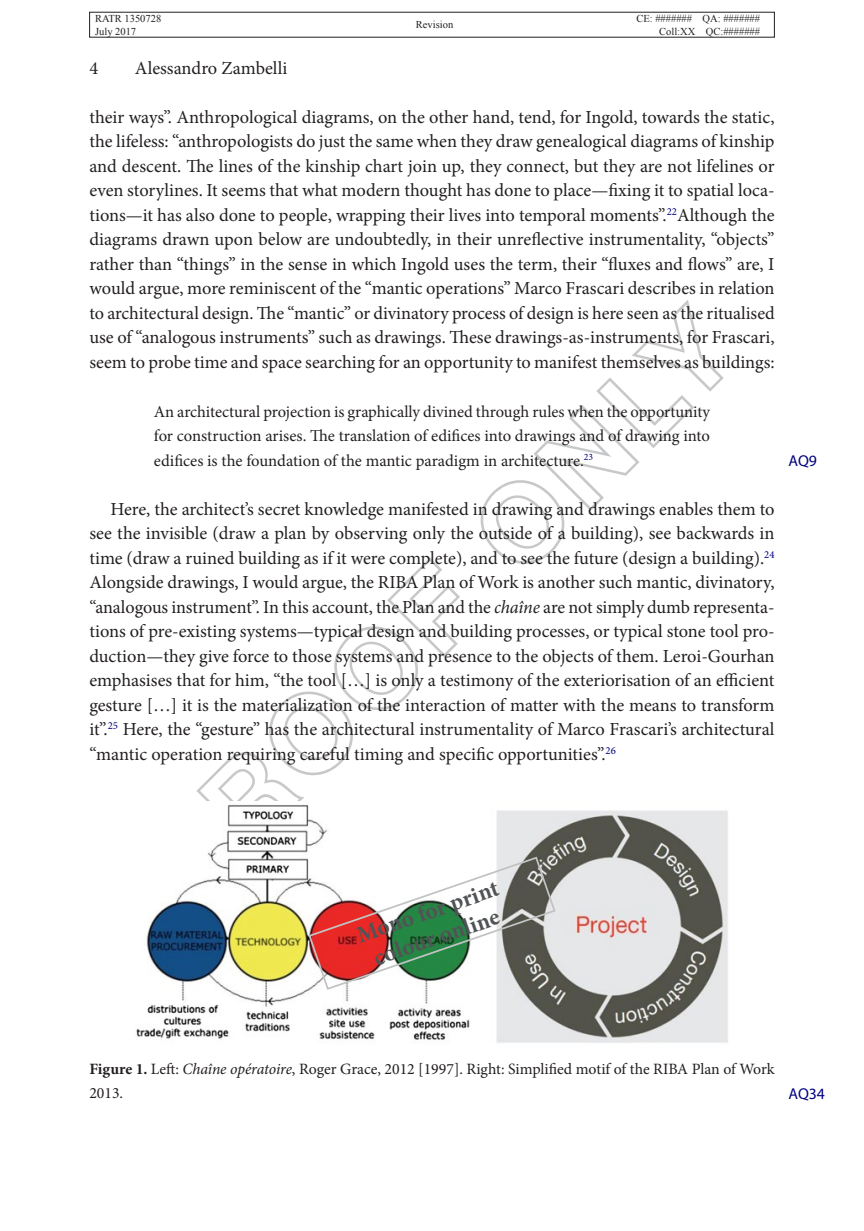
<style>
.page{position:relative;width:864px;height:1231px;background:#fff}
.page>*{position:absolute;margin:0;border:0;box-sizing:border-box;transform-origin:0 0}
.t1{font:700 23.62px/27.1px "Minion Pro";color:#515456;text-align:center}
.t2{font:18.38px/24.5px "Minion Pro";color:#231f20;text-align:justify}
.t3{font:16.62px/24.5px "Minion Pro";color:#231f20;text-align:justify}
.t4{font:15.75px/24.5px "Minion Pro";color:#231f20}
.t5{font:15.75px "Myriad Pro";color:#000080}
.t6{font:10.5px/12.6px "Times New Roman";color:#231f20}
.s1{font-style:italic}
.s2{font-weight:700}
</style>
<div class="page">
<img style="left:136px;top:810px;width:592px;height:233px">
<svg style="left:140px;top:300px;width:583px;height:689px"></svg>
<p class="t6" style="left:95px;top:12px;width:68px">RATR 1350728<br>July 2017</p>
<p class="t6" style="left:416px;top:18px;width:39px">Revision</p>
<p class="t6" style="left:636px;top:12px;width:125px;text-align:right">CE: ####### QA: #######<br>Coll:XX QC:#######</p>
<p class="t2" style="left:89px;top:56px;width:10px">4</p>
<p class="t2" style="left:135px;top:56px;width:154px">Alessandro Zambelli</p>
<p class="t2" style="left:89px;top:104px;width:686px">their ways”. Anthropological diagrams, on the other hand, tend, for Ingold, towards the static, the lifeless: “anthropologists do just the same when they draw genealogical diagrams of kinship and descent. The lines of the kinship chart join up, they connect, but they are not lifelines or even storylines. It seems that what modern thought has done to place—fixing it to spatial loca&shy;tions—it has also done to people, wrapping their lives into temporal moments”.<sup>22</sup>Although the diagrams drawn upon below are undoubtedly, in their unreflective instrumentality, “objects” rather than “things” in the sense in which Ingold uses the term, their “fluxes and flows” are, I would argue, more reminiscent of the “mantic operations” Marco Frascari describes in relation to architectural design. The “mantic” or divinatory process of design is here seen as the ritualised use of “analogous instruments” such as drawings. These drawings-as-instruments, for Frascari, seem to probe time and space searching for an opportunity to manifest themselves as buildings:</p>
<p class="t3" style="left:154px;top:399px;width:557px">An architectural projection is graphically divined through rules when the opportunity for construction arises. The translation of edifices into drawings and of drawing into edifices is the foundation of the mantic paradigm in architecture.<sup>23</sup></p>
<p class="t2" style="left:89px;top:496px;width:686px;text-indent:21px">Here, the architect’s secret knowledge manifested in drawing and drawings enables them to see the invisible (draw a plan by observing only the outside of a building), see backwards in time (draw a ruined building as if it were complete), and to see the future (design a building).<sup>24<br></sup>Alongside drawings, I would argue, the RIBA Plan of Work is another such mantic, divinatory, “analogous instrument”. In this account, the Plan and the <span class="s1">chaîne</span> are not simply dumb representa&shy;tions of pre-existing systems—typical design and building processes, or typical stone tool pro&shy;duction—they give force to those systems and presence to the objects of them. Leroi-Gourhan emphasises that for him, “the tool […] is only a testimony of the exteriorisation of an efficient gesture […] it is the materialization of the interaction of matter with the means to transform it”.<sup>25</sup> Here, the “gesture” has the architectural instrumentality of Marco Frascari’s architectural “mantic operation requiring careful timing and specific opportunities”.<sup>26</sup></p>
<p class="t5" style="left:788px;top:451px;width:30px">AQ9</p>
<p class="t1" style="left:353px;top:922px;width:150px;rotate:-19deg">Mono for print colour online</p>
<p class="t4" style="left:89px;top:1056px;width:686px"><span class="s2">Figure 1.</span> Left: <span class="s1">Chaîne opératoire</span>, Roger Grace, 2012 [1997]. Right: Simplified motif of the RIBA Plan of Work<br>2013.</p>
<p class="t5" style="left:788px;top:1083px;width:38px">AQ34</p>
</div>
